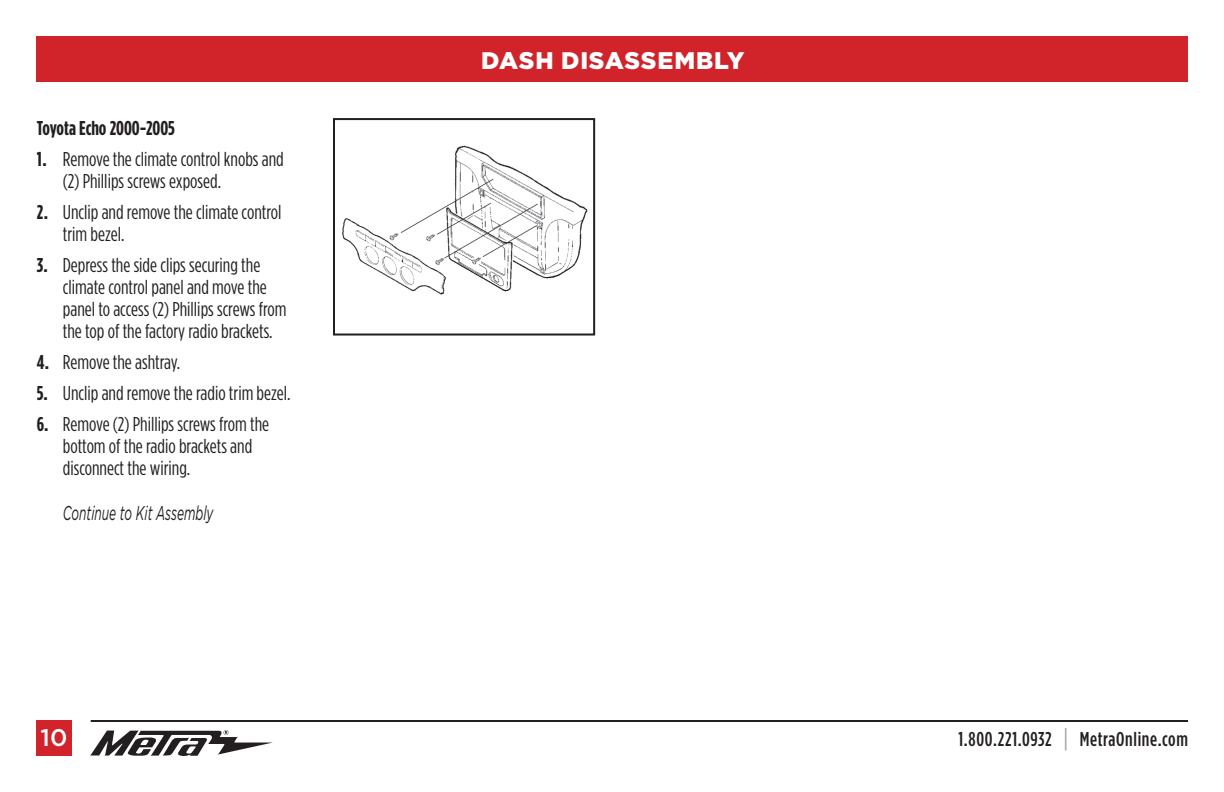
<style>
.page{position:relative;width:1224px;height:792px;background:#fff}
.page>*{position:absolute;margin:0;border:0;box-sizing:border-box;transform-origin:0 0}
.t1{font:900 24px "Gotham";letter-spacing:.03em;color:#fff}
.t2{font:500 24px "Gotham";color:#fff}
.t3{font:20px/22px "Gotham Condensed";color:#231f20}
.t4{font:500 20px "Gotham Condensed";letter-spacing:.035em;color:#231f20}
.t5{font:italic 20px "Gotham";color:#231f20;scale:.6 1}
.t6{font:700 20px "Gotham Condensed";color:#231f20}
.s1{font-weight:700}
.s2{font-size:26px;color:#a8a9ad}
</style>
<div class="page">
<div style="left:36px;top:36px;width:1152px;height:45px;background:#d1232a"></div>
<svg style="left:90px;top:730px;width:183px;height:26px"></svg>
<hr style="left:91px;top:720px;width:1097px;height:2px;background:#231f20">
<div style="left:36px;top:720px;width:36px;height:36px;background:#d1232a"></div>
<img style="left:342px;top:145px;width:246px;height:150px">
<div style="left:333px;top:118px;width:262px;height:218px;border:2px solid #231f20"></div>
<p class="t6" style="left:37px;top:117px;width:140px">Toyota Echo 2000-2005</p>
<p class="t3" style="left:63px;top:148px;width:222px;text-indent:-26px"><span class="s1">1.</span> Remove the climate control knobs and (2) Phillips screws exposed.</p>
<p class="t3" style="left:63px;top:201px;width:220px;text-indent:-26px"><span class="s1">2.</span> Unclip and remove the climate control trim bezel.</p>
<p class="t3" style="left:63px;top:254px;width:225px;text-indent:-26px"><span class="s1">3.</span> Depress the side clips securing the climate control panel and move the panel to access (2) Phillips screws from the top of the factory radio brackets.</p>
<p class="t3" style="left:37px;top:351px;width:145px"><span class="s1">4.</span> Remove the ashtray.</p>
<p class="t3" style="left:37px;top:382px;width:255px"><span class="s1">5.</span> Unclip and remove the radio trim bezel.</p>
<p class="t3" style="left:63px;top:413px;width:208px;text-indent:-26px"><span class="s1">6.</span> Remove (2) Phillips screws from the bottom of the radio brackets and disconnect the wiring.</p>
<p class="t5" style="left:63px;top:502px;width:252px">Continue to Kit Assembly</p>
<p class="t1" style="left:481px;top:46px;width:265px">DASH DISASSEMBLY</p>
<p class="t2" style="left:40px;top:724px;width:29px">10</p>
<p class="t4" style="left:959px;top:728px;width:231px">1.800.221.0932 <span class="s2">|</span> MetraOnline.com</p>
</div>
